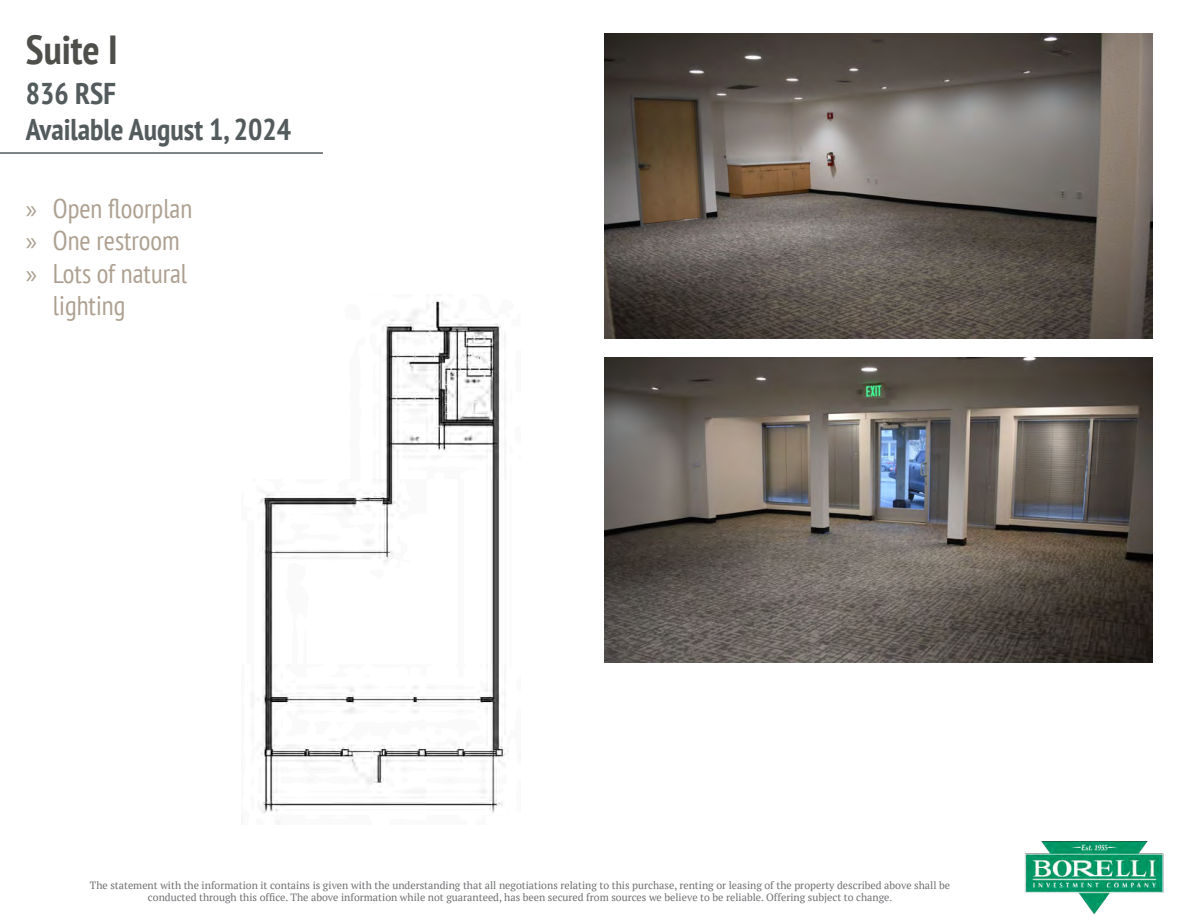
<style>
.page{position:relative;width:1188px;height:918px;background:#fff}
.page>*{position:absolute;margin:0;border:0;box-sizing:border-box;transform-origin:0 0}
.t1{font:700 condensed 40.5px "PT Sans";color:#4e4f4b}
.t2{font:700 condensed 30px "PT Sans";color:#535b5d}
.t3{font:condensed 27px/32.4px "PT Sans";color:#ada091}
.t4{font:10.5px/12.6px "PT Serif";color:#6f7073;text-align:center}
.s1{font-family:"Myriad Pro";font-stretch:normal}
</style>
<div class="page">
<img style="left:1024px;top:841px;width:140px;height:74px">
<hr style="left:0;top:152px;width:323px;height:2px;background:#535b5d">
<img style="left:605px;top:33px;width:547px;height:305px">
<img style="left:605px;top:357px;width:547px;height:305px">
<img style="left:260px;top:301px;width:248px;height:513px">
<p class="t1" style="left:26px;top:23px;width:94px">Suite I</p>
<p class="t2" style="left:26px;top:73px;width:92px">836 RSF</p>
<p class="t2" style="left:26px;top:109px;width:267px">Available August 1, 2024</p>
<p class="t3" style="left:26px;top:192px;width:168px"><span class="s1">»</span> Open floorplan</p>
<p class="t3" style="left:26px;top:224px;width:155px"><span class="s1">»</span> One restroom</p>
<p class="t3" style="left:53px;top:256px;width:136px;text-indent:-27px"><span class="s1">»</span> Lots of natural lighting</p>
<p class="t4" style="left:90px;top:879px;width:862px">The statement with the information it contains is given with the understanding that all negotiations relating to this purchase, renting or leasing of the property described above shall be conducted through this office. The above information while not guaranteed, has been secured from sources we believe to be reliable. Offering subject to change.</p>
</div>
